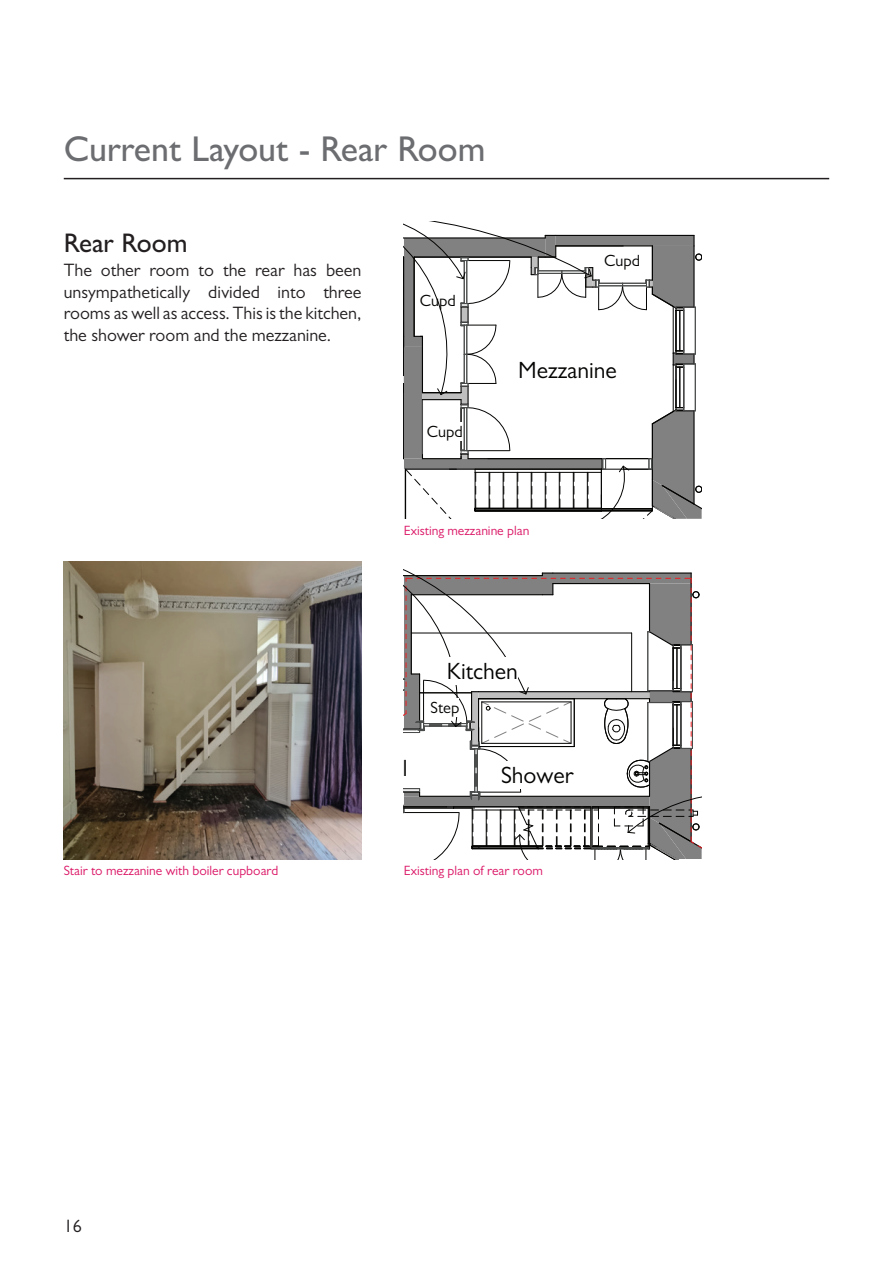
<style>
.page{position:relative;width:893px;height:1263px;background:#fff}
.page>*{position:absolute;margin:0;border:0;box-sizing:border-box;transform-origin:0 0}
.t1{font:500 36px "Gill Sans";color:#6c6d70}
.t2{font:500 27px "Gill Sans";color:#231f20}
.t3{font:23.55px "Gill Sans";color:#040503}
.t4{font:18px/21.6px "Gill Sans";color:#231f20;text-align:justify}
.t5{font:18px "Gill Sans";color:#231f20}
.t6{font:16.35px "Gill Sans";color:#040503}
.t7{font:13.5px "Gill Sans";color:#db1766}
</style>
<div class="page">
<hr style="left:64px;top:178px;width:765px;height:1px;background:#231f20">
<svg style="left:404px;top:569px;width:298px;height:290px"></svg>
<div style="left:431px;top:698px;width:28px;height:19px;background:#fff"></div>
<div style="left:501px;top:761px;width:72px;height:28px;background:#fff"></div>
<div style="left:447px;top:657px;width:71px;height:28px;background:#fff"></div>
<hr style="left:404px;top:754px;width:3px;height:28px;background:#fff">
<svg style="left:404px;top:221px;width:298px;height:298px"></svg>
<img style="left:64px;top:561px;width:297px;height:298px">
<h1 class="t1" style="left:64px;top:127px;width:423px">Current Layout - Rear Room</h1>
<h2 class="t2" style="left:64px;top:226px;width:125px">Rear Room</h2>
<p class="t4" style="left:64px;top:259px;width:299px">The other room to the rear has been unsympathetically divided into three rooms as well as access. This is the kitchen, the shower room and the mezzanine.</p>
<p class="t6" style="left:420px;top:291px;width:38px">Cupd</p>
<p class="t6" style="left:427px;top:422px;width:38px">Cupd</p>
<p class="t6" style="left:604px;top:251px;width:38px">Cupd</p>
<h3 class="t3" style="left:518px;top:356px;width:100px">Mezzanine</h3>
<p class="t7" style="left:404px;top:522px;width:127px">Existing mezzanine plan</p>
<p class="t7" style="left:64px;top:863px;width:216px">Stair to mezzanine with boiler cupboard</p>
<h3 class="t3" style="left:447px;top:658px;width:72px">Kitchen</h3>
<p class="t6" style="left:431px;top:698px;width:30px">Step</p>
<h3 class="t3" style="left:501px;top:761px;width:74px">Shower</h3>
<p class="t7" style="left:404px;top:863px;width:140px">Existing plan of rear room</p>
<p class="t5" style="left:64px;top:1216px;width:19px">16</p>
</div>
